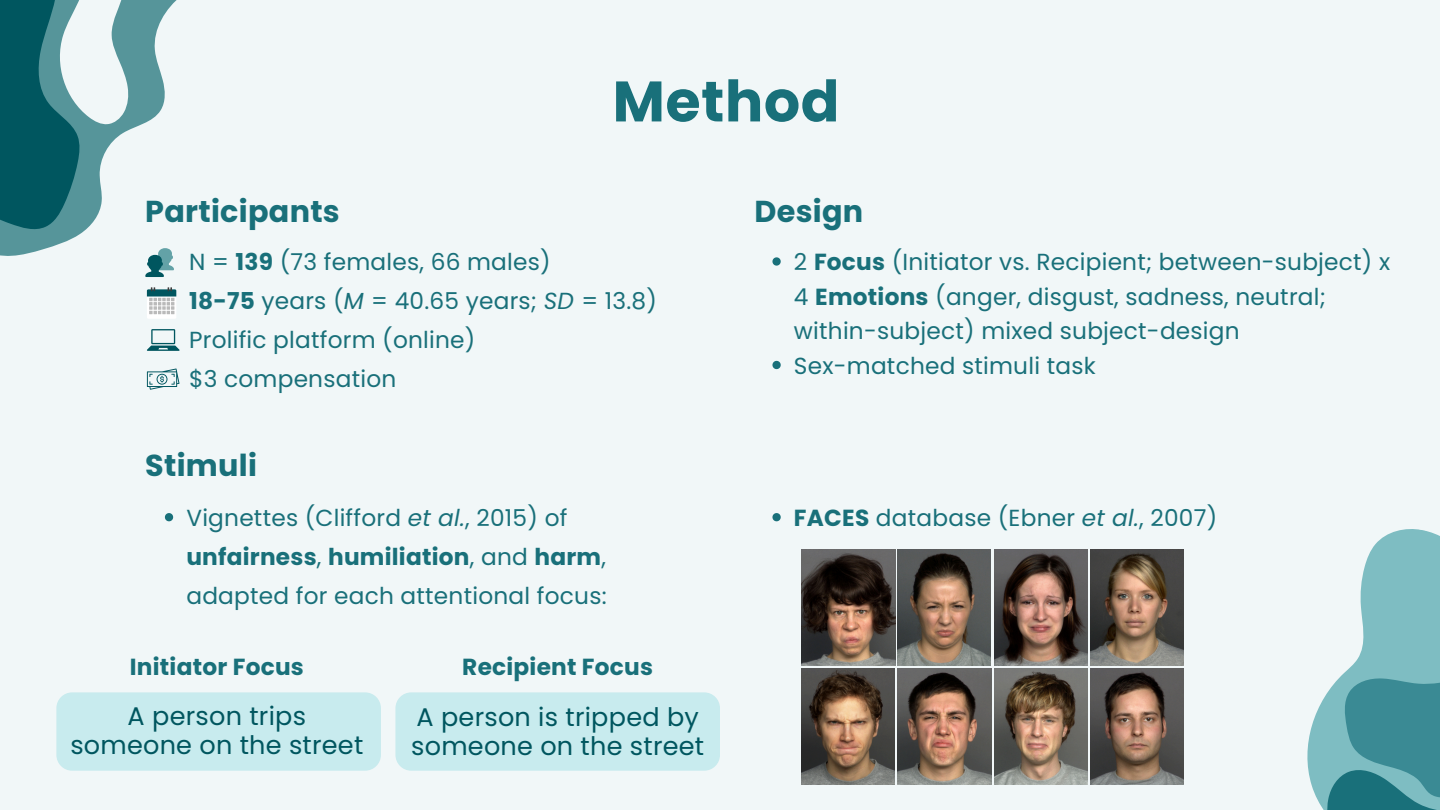
<style>
.page{position:relative;width:1440px;height:810px;background:#f1f7f8}
.page>*{position:absolute;margin:0;border:0;box-sizing:border-box;transform-origin:0 0}
.t1{font:700 57px "Poppins";letter-spacing:.01em;color:#19707a}
.t2{font:700 30.2px "Poppins";letter-spacing:.01em;color:#19707a}
.t3{font:25.5px/29.2px "Poppins";letter-spacing:.01em;color:#00565f;text-align:center}
.t4{font:23.2px/34.5px "Poppins";letter-spacing:.01em;color:#19707a}
.t5{font:700 23.2px "Poppins";letter-spacing:.01em;color:#19707a}
.s1{font-weight:700}
.s2{font-style:italic}
</style>
<div class="page">
<img style="left:802px;top:549px;width:93px;height:117px">
<img style="left:802px;top:668px;width:93px;height:117px">
<img style="left:897px;top:549px;width:94px;height:117px">
<img style="left:898px;top:668px;width:93px;height:117px">
<img style="left:1091px;top:668px;width:93px;height:117px">
<img style="left:1091px;top:549px;width:93px;height:117px">
<img style="left:994px;top:668px;width:93px;height:117px">
<img style="left:994px;top:549px;width:93px;height:117px">
<div style="left:147px;top:289px;width:29px;height:30px;background:#fff"></div>
<svg style="left:147px;top:287px;width:29px;height:27px"></svg>
<svg style="left:147px;top:329px;width:33px;height:22px"></svg>
<svg style="left:147px;top:368px;width:33px;height:21px"></svg>
<div style="left:56px;top:692px;width:325px;height:79px;background:#c8ebee;border-radius:16px"></div>
<svg style="left:772px;top:257px;width:9px;height:9px"></svg>
<svg style="left:772px;top:361px;width:9px;height:8px"></svg>
<svg style="left:772px;top:513px;width:9px;height:8px"></svg>
<svg style="left:165px;top:513px;width:8px;height:8px"></svg>
<div style="left:395px;top:692px;width:325px;height:79px;background:#c8ebee;border-radius:16px"></div>
<svg style="left:1307px;top:529px;width:133px;height:271px;fill:#7ebdc2"></svg>
<svg style="left:1318px;top:663px;width:122px;height:147px;background:#559da4"></svg>
<svg style="left:0;top:0;width:177px;height:277px"></svg>
<p class="t1" style="left:613px;top:62px;width:228px">Method</p>
<p class="t2" style="left:145px;top:190px;width:196px">Participants</p>
<h1 class="t4" style="left:189px;top:245px;width:363px">N = <span class="s1">139</span> (73 females, 66 males)</h1>
<h2 class="t4" style="left:189px;top:284px;width:469px"><span class="s1">18-75</span> years (<span class="s2">M</span> = 40.65 years; <span class="s2">SD</span> = 13.8)</h2>
<h2 class="t4" style="left:189px;top:323px;width:288px">Prolific platform (online)</h2>
<p class="t4" style="left:189px;top:362px;width:209px">$3 compensation</p>
<p class="t2" style="left:754px;top:190px;width:110px">Design</p>
<p class="t4" style="left:794px;top:245px;width:598px">2 <span class="s1">Focus</span> (Initiator vs. Recipient; between-subject) x<br>4 <span class="s1">Emotions</span> (anger, disgust, sadness, neutral; within-subject) mixed subject-design</p>
<p class="t4" style="left:794px;top:348px;width:303px">Sex-matched stimuli task</p>
<p class="t2" style="left:145px;top:445px;width:113px">Stimuli</p>
<p class="t4" style="left:186px;top:500px;width:383px">Vignettes (Clifford <span class="s2">et al.</span>, 2015) of</p>
<p class="t4" style="left:794px;top:500px;width:425px"><span class="s1">FACES</span> database (Ebner <span class="s2">et al.</span>, 2007)</p>
<p class="t4" style="left:186px;top:537px;width:422px;line-height:39px"><span class="s1">unfairness</span>, <span class="s1">humiliation</span>, and <span class="s1">harm</span>, adapted for each attentional focus:</p>
<p class="t5" style="left:130px;top:651px;width:176px">Initiator Focus</p>
<h2 class="t5" style="left:462px;top:651px;width:192px">Recipient Focus</h2>
<p class="t3" style="left:70px;top:702px;width:295px">A person trips someone on the street</p>
<p class="t3" style="left:411px;top:702px;width:295px;text-align:left">A person is tripped by someone on the street</p>
</div>
